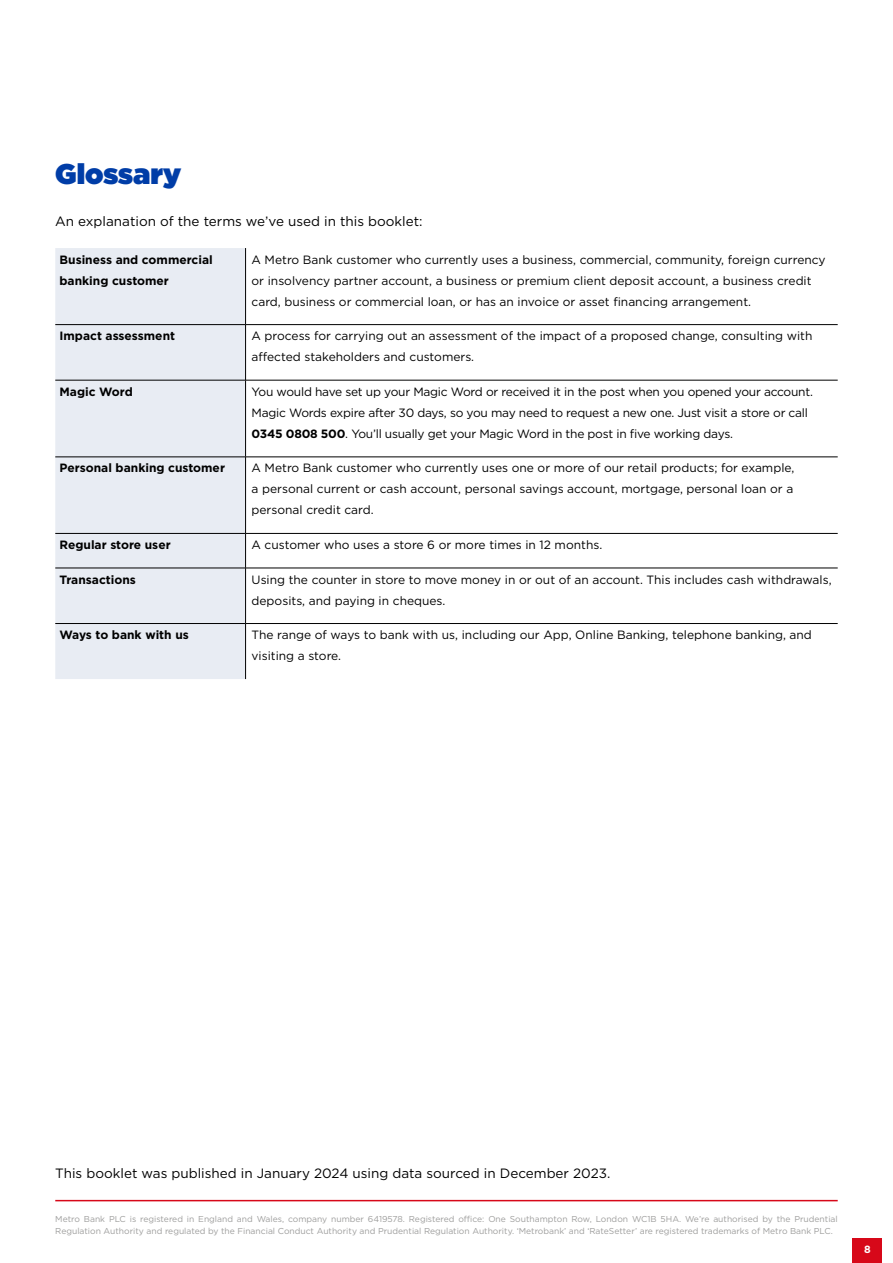
<style>
.page{position:relative;width:893px;height:1263px;background:#fff}
.page>*{position:absolute;margin:0;border:0;box-sizing:border-box;transform-origin:0 0}
.t1{font:900 28.5px "Gotham";color:#003da7}
.t2{font:13.5px "Gotham";color:#000}
.t3{font:12px/21px "Gotham";color:#000}
.t4{font:12px/21px "Gotham";letter-spacing:-.02em;color:#000}
.t5{font:700 12px/21px "Gotham";color:#000}
.t6{font:700 10.5px "Gotham";color:#fff}
.t7{font:8.55px/12px "Gotham";color:#9d9d9c}
.s1{font-weight:700}
</style>
<div class="page">
<div style="left:853px;top:1238px;width:29px;height:25px;background:#d70819"></div>
<hr style="left:55px;top:1200px;width:783px;height:1px;background:#d70819">
<div style="left:55px;top:248px;width:190px;height:431px;background:#e8ecf3"></div>
<hr style="left:246px;top:457px;width:592px;height:1px;background:#000">
<hr style="left:246px;top:533px;width:592px;height:1px;background:#000">
<hr style="left:246px;top:568px;width:592px;height:1px;background:#000">
<hr style="left:245px;top:248px;width:1px;height:76px;background:#000">
<hr style="left:55px;top:324px;width:191px;height:1px;background:#000">
<hr style="left:245px;top:325px;width:1px;height:55px;background:#000">
<hr style="left:55px;top:380px;width:191px;height:1px;background:#000">
<hr style="left:245px;top:380px;width:1px;height:77px;background:#000">
<hr style="left:55px;top:457px;width:191px;height:1px;background:#000">
<hr style="left:245px;top:457px;width:1px;height:76px;background:#000">
<hr style="left:55px;top:533px;width:191px;height:1px;background:#000">
<hr style="left:245px;top:534px;width:1px;height:34px;background:#000">
<hr style="left:55px;top:568px;width:191px;height:1px;background:#000">
<hr style="left:245px;top:568px;width:1px;height:55px;background:#000">
<hr style="left:55px;top:623px;width:191px;height:1px;background:#000">
<hr style="left:245px;top:624px;width:1px;height:55px;background:#000">
<hr style="left:246px;top:324px;width:592px;height:1px;background:#000">
<hr style="left:246px;top:380px;width:592px;height:1px;background:#000">
<hr style="left:246px;top:623px;width:592px;height:1px;background:#000">
<h1 class="t1" style="left:55px;top:154px;width:128px">Glossary</h1>
<p class="t2" style="left:55px;top:212px;width:369px">An explanation of the terms we’ve used in this booklet:</p>
<p class="t5" style="left:60px;top:249px;width:155px">Business and commercial banking customer</p>
<p class="t3" style="left:252px;top:249px;width:576px">A Metro Bank customer who currently uses a business, commercial, community, foreign currency or insolvency partner account, a business or premium client deposit account, a business credit card, business or commercial loan, or has an invoice or asset financing arrangement.</p>
<p class="t5" style="left:60px;top:325px;width:117px">Impact assessment</p>
<p class="t3" style="left:252px;top:325px;width:562px">A process for carrying out an assessment of the impact of a proposed change, consulting with affected stakeholders and customers.</p>
<p class="t5" style="left:60px;top:381px;width:75px">Magic Word</p>
<p class="t4" style="left:252px;top:381px;width:563px">You would have set up your Magic Word or received it in the post when you opened your account.<br>Magic Words expire after 30 days, so you may need to request a new one. Just visit a store or call<br><span class="s1">0345 0808 500</span>. You’ll usually get your Magic Word in the post in five working days.</p>
<p class="t5" style="left:60px;top:458px;width:167px">Personal banking customer</p>
<p class="t3" style="left:252px;top:457px;width:544px;text-align:justify">A Metro Bank customer who currently uses one or more of our retail products; for example, a personal current or cash account, personal savings account, mortgage, personal loan or a personal credit card.</p>
<p class="t5" style="left:60px;top:534px;width:113px">Regular store user</p>
<p class="t3" style="left:252px;top:534px;width:352px">A customer who uses a store 6 or more times in 12 months.</p>
<p class="t5" style="left:60px;top:569px;width:78px">Transactions</p>
<p class="t3" style="left:252px;top:568px;width:582px">Using the counter in store to move money in or out of an account. This includes cash withdrawals, deposits, and paying in cheques.</p>
<p class="t5" style="left:60px;top:624px;width:131px">Ways to bank with us</p>
<p class="t3" style="left:252px;top:624px;width:562px">The range of ways to bank with us, including our App, Online Banking, telephone banking, and visiting a store.</p>
<p class="t2" style="left:55px;top:1164px;width:557px">This booklet was published in January 2024 using data sourced in December 2023.</p>
<p class="t7" style="left:55px;top:1213px;width:784px">Metro Bank PLC is registered in England and Wales, company number 6419578. Registered office: One Southampton Row, London WC1B 5HA. We’re authorised by the Prudential<br>Regulation Authority and regulated by the Financial Conduct Authority and Prudential Regulation Authority. ‘Metrobank’ and ‘RateSetter’ are registered trademarks of Metro Bank PLC.</p>
<p class="t6" style="left:864px;top:1242px;width:8px">8</p>
</div>
